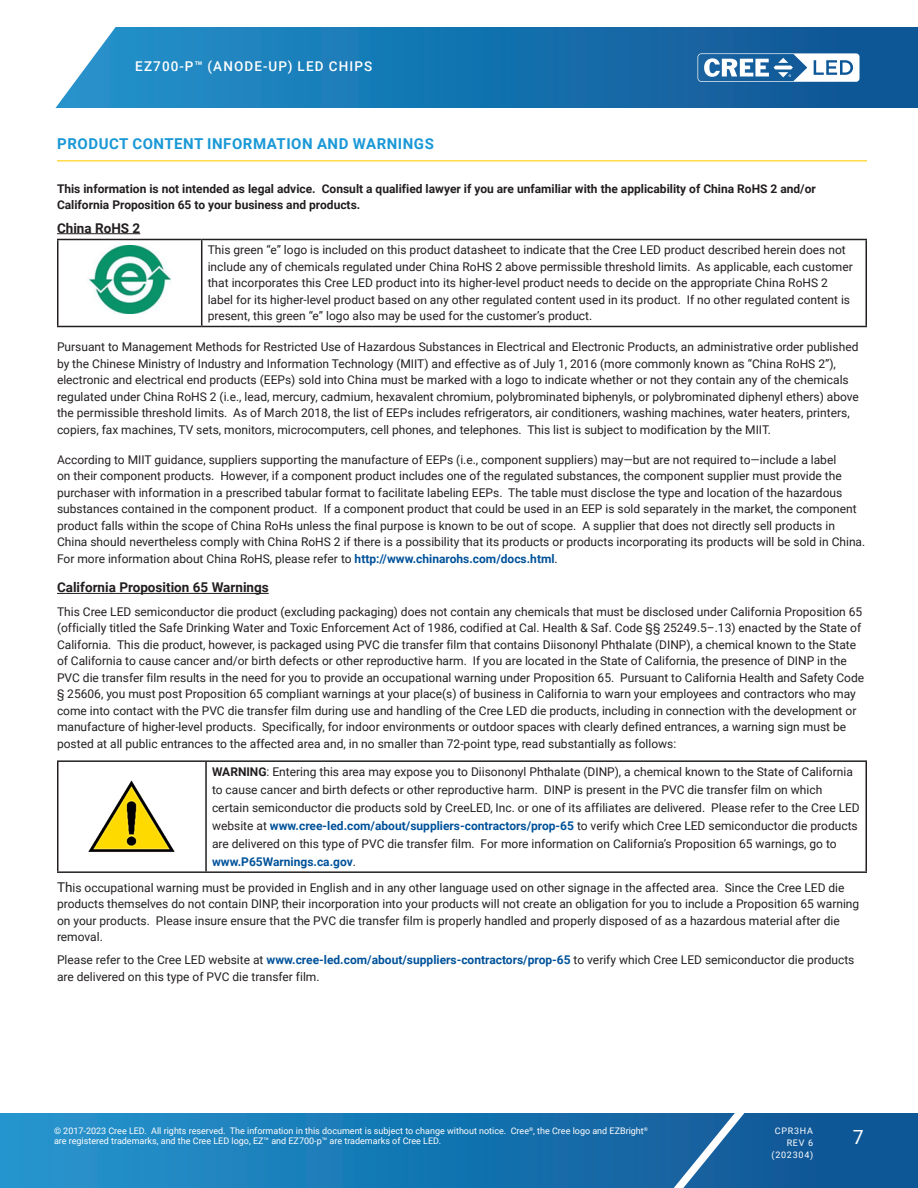
<style>
.page{position:relative;width:918px;height:1188px;background:#fff}
.page>*{position:absolute;margin:0;border:0;box-sizing:border-box;transform-origin:0 0}
.t1{font:19.5px "Roboto";color:#fff}
.Section_heading_with{font:700 15px "Roboto";letter-spacing:.035em;color:#1a98d6}
.t2{font:700 13.5px "Roboto";color:#231f20}
.t3{font:500 13.5px "Roboto";letter-spacing:.085em;color:#fff}
.t4{font:12px/16.5px "Roboto";color:#231f20}
.t5{font:700 12px/16.5px "Roboto";color:#231f20}
.t6{font:9px/10.8px "Roboto";color:#fff}
.t7{font:9px/12px "Roboto";letter-spacing:.085em;color:#fff;text-align:right}
.s1{font-weight:700;color:#01529a}
.s2{font-weight:700}
.s3{font-size:13.5px}
</style>
<div class="page">
<svg style="left:0;top:1113px;width:918px;height:75px;background:#1876b2"></svg>
<svg style="left:644px;top:1113px;width:117px;height:75px;background:#296da6"></svg>
<svg style="left:55px;top:27px;width:863px;height:81px;background:#2078b2"></svg>
<svg style="left:698px;top:53px;width:162px;height:29px"></svg>
<hr style="left:57px;top:160px;width:810px;height:1px;background:#fece08">
<hr style="left:57px;top:233px;width:83px;height:1px;background:#231f20">
<hr style="left:57px;top:593px;width:212px;height:1px;background:#231f20">
<hr style="left:57px;top:239px;width:145px;height:1px;background:#231f20">
<hr style="left:57px;top:240px;width:1px;height:86px;background:#231f20">
<hr style="left:202px;top:239px;width:665px;height:1px;background:#231f20">
<hr style="left:201px;top:240px;width:1px;height:86px;background:#231f20">
<hr style="left:866px;top:240px;width:1px;height:86px;background:#231f20">
<hr style="left:57px;top:326px;width:145px;height:1px;background:#231f20">
<hr style="left:202px;top:326px;width:665px;height:1px;background:#231f20">
<img style="left:89px;top:245px;width:83px;height:68px">
<hr style="left:57px;top:760px;width:149px;height:2px;background:#231f20">
<hr style="left:57px;top:762px;width:1px;height:109px;background:#231f20">
<hr style="left:206px;top:760px;width:661px;height:2px;background:#231f20">
<hr style="left:205px;top:762px;width:2px;height:109px;background:#231f20">
<hr style="left:866px;top:762px;width:1px;height:109px;background:#231f20">
<hr style="left:57px;top:871px;width:149px;height:2px;background:#231f20">
<hr style="left:206px;top:871px;width:661px;height:2px;background:#231f20">
<img style="left:88px;top:780px;width:87px;height:72px">
<p class="t3" style="left:135px;top:57px;width:239px">EZ700-P™ (ANODE-UP) LED CHIPS</p>
<p class="Section_heading_with" style="left:57px;top:134px;width:378px">PRODUCT CONTENT INFORMATION AND WARNINGS</p>
<p class="t5" style="left:57px;top:180px;width:760px">This information is not intended as legal advice. Consult a qualified lawyer if you are unfamiliar with the applicability of China RoHS 2 and/or<br>California Proposition 65 to your business and products.</p>
<p class="t2" style="left:57px;top:218px;width:85px">China RoHS 2</p>
<p class="t4" style="left:208px;top:242px;width:647px">This green “e” logo is included on this product datasheet to indicate that the Cree LED product described herein does not include any of chemicals regulated under China RoHS 2 above permissible threshold limits. As applicable, each customer that incorporates this Cree LED product into its higher-level product needs to decide on the appropriate China RoHS 2 label for its higher-level product based on any other regulated content used in its product. If no other regulated content is present, this green “e” logo also may be used for the customer’s product.</p>
<p class="t4" style="left:57px;top:338px;width:803px">Pursuant to Management Methods for Restricted Use of Hazardous Substances in Electrical and Electronic Products, an administrative order published by the Chinese Ministry of Industry and Information Technology (MIIT) and effective as of July 1, 2016 (more commonly known as “China RoHS 2”), electronic and electrical end products (EEPs) sold into China must be marked with a logo to indicate whether or not they contain any of the chemicals regulated under China RoHS 2 (i.e., lead, mercury, cadmium, hexavalent chromium, polybrominated biphenyls, or polybrominated diphenyl ethers) above the permissible threshold limits. As of March 2018, the list of EEPs includes refrigerators, air conditioners, washing machines, water heaters, printers, copiers, fax machines, TV sets, monitors, microcomputers, cell phones, and telephones. This list is subject to modification by the MIIT.</p>
<p class="t4" style="left:57px;top:451px;width:810px">According to MIIT guidance, suppliers supporting the manufacture of EEPs (i.e., component suppliers) may—but are not required to—include a label<br>on their component products. However, if a component product includes one of the regulated substances, the component supplier must provide the purchaser with information in a prescribed tabular format to facilitate labeling EEPs. The table must disclose the type and location of the hazardous substances contained in the component product. If a component product that could be used in an EEP is sold separately in the market, the component product falls within the scope of China RoHs unless the final purpose is known to be out of scope. A supplier that does not directly sell products in China should nevertheless comply with China RoHS 2 if there is a possibility that its products or products incorporating its products will be sold in China.<br>For more information about China RoHS, please refer to <span class="s1">http://www.chinarohs.com/docs.html</span>.</p>
<p class="t2" style="left:57px;top:578px;width:213px">California Proposition 65 Warnings</p>
<p class="t4" style="left:57px;top:603px;width:809px">This Cree LED semiconductor die product (excluding packaging) does not contain any chemicals that must be disclosed under California Proposition 65 (officially titled the Safe Drinking Water and Toxic Enforcement Act of 1986, codified at Cal. Health &amp; Saf. Code §§ 25249.5–.13) enacted by the State of California. This die product, however, is packaged using PVC die transfer film that contains Diisononyl Phthalate (DINP), a chemical known to the State of California to cause cancer and/or birth defects or other reproductive harm. If you are located in the State of California, the presence of DINP in the PVC die transfer film results in the need for you to provide an occupational warning under Proposition 65. Pursuant to California Health and Safety Code § 25606, you must post Proposition 65 compliant warnings at your place(s) of business in California to warn your employees and contractors who may come into contact with the PVC die transfer film during use and handling of the Cree LED die products, including in connection with the development or manufacture of higher-level products. Specifically, for indoor environments or outdoor spaces with clearly defined entrances, a warning sign must be posted at all public entrances to the affected area and, in no smaller than 72-point type, read substantially as follows:</p>
<p class="t4" style="left:212px;top:762px;width:649px;line-height:18px"><span class="s2">WARNING</span>: Entering this area may expose you to Diisononyl Phthalate (DINP), a chemical known to the State of California to cause cancer and birth defects or other reproductive harm. DINP is present in the PVC die transfer film on which certain semiconductor die products sold by CreeLED, Inc. or one of its affiliates are delivered. Please refer to the Cree LED website at <span class="s1">www.cree-led.com/about/suppliers-contractors/prop-65</span> to verify which Cree LED semiconductor die products are delivered on this type of PVC die transfer film. For more information on California’s Proposition 65 warnings, go to <span class="s1">www.P65Warnings.ca.gov</span>.</p>
<p class="t4" style="left:57px;top:879px;width:804px"><span class="s3">Th</span>is occupational warning must be provided in English and in any other language used on other signage in the affected area. Since the Cree LED die products themselves do not contain DINP, their incorporation into your products will not create an obligation for you to include a Proposition 65 warning on your products. Please insure ensure that the PVC die transfer film is properly handled and properly disposed of as a hazardous material after die removal.</p>
<p class="t4" style="left:57px;top:951px;width:799px">Please refer to the Cree LED website at <span class="s1">www.cree-led.com/about/suppliers-contractors/prop-65</span> to verify which Cree LED semiconductor die products are delivered on this type of PVC die transfer film.</p>
<p class="t6" style="left:54px;top:1125px;width:595px">© 2017-2023 Cree LED. All rights reserved. The information in this document is subject to change without notice. Cree<sup>®</sup>, the Cree logo and EZBright<sup>® </sup>are registered trademarks, and the Cree LED logo, EZ™ and EZ700-p™ are trademarks of Cree LED.</p>
<p class="t7" style="left:772px;top:1124px;width:43px">CPR3HA<br>REV 6 (202304)</p>
<h1 class="t1" style="left:853px;top:1123px;width:12px">7</h1>
</div>
